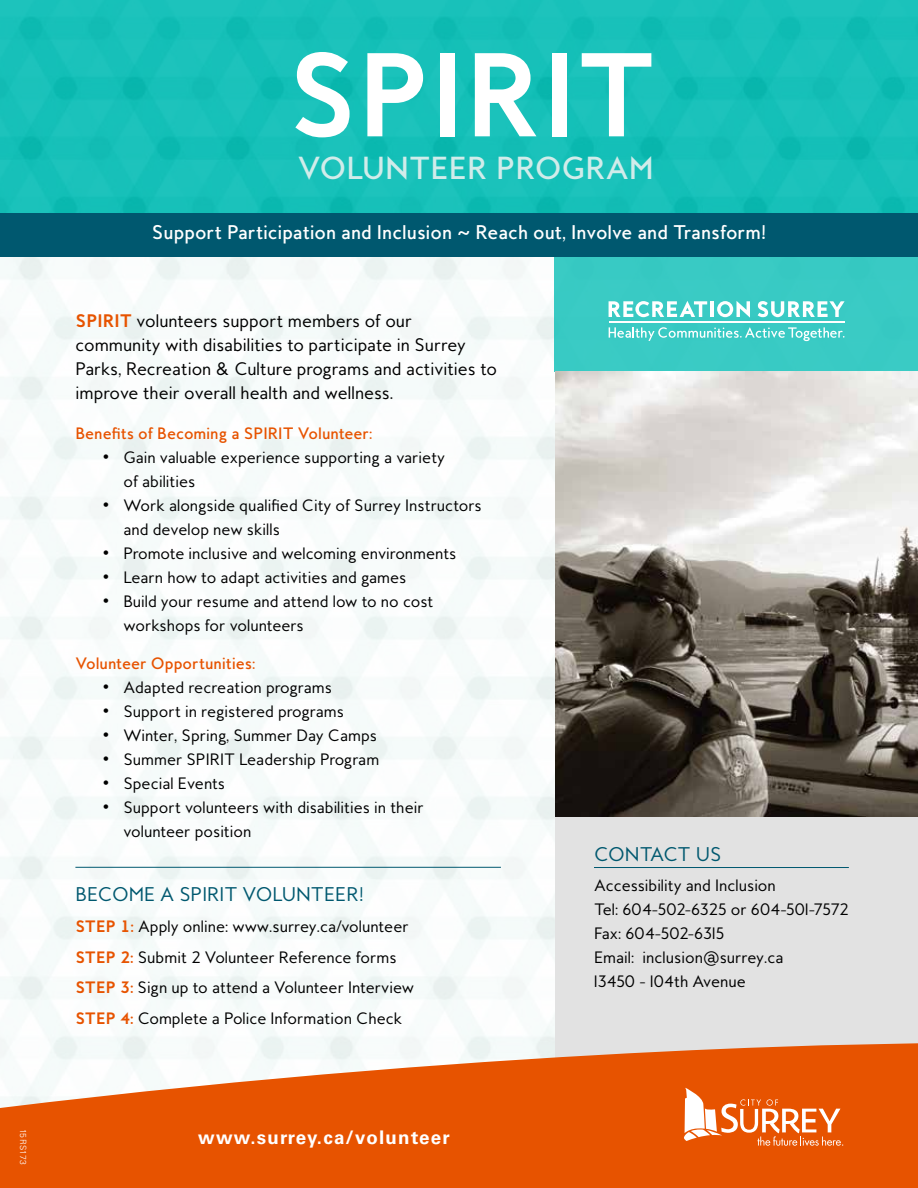
<style>
.page{position:relative;width:918px;height:1188px;background:#fff}
.page>*{position:absolute;margin:0;border:0;box-sizing:border-box;transform-origin:0 0}
.t1{font:700 108px "MB Empire";color:#fff}
.t2{font:500 28.95px "MB Empire";color:#d1ecea}
.t3{font:700 18.75px "Univers";letter-spacing:.065em;color:#fff}
.t4{font:500 18px "MB Empire";color:#fff}
.t5{font:18px "MB Empire";color:#00586f}
.t6{font:16.5px/24px "MB Empire";color:#000}
.t7{font:700 16.5px "MB Empire";color:#e75300}
.t8{font:15px/24px "MB Empire";color:#000}
.t9{font:500 15px "MB Empire";color:#e75300}
.t10{font:300 8.55px "Univers";letter-spacing:.025em;color:#fff}
.s1{font-weight:700;font-size:30px}
.s2{font-weight:700;color:#e75300}
</style>
<div class="page">
<img style="left:0;top:0;width:918px;height:1043px">
<div style="left:555px;top:372px;width:363px;height:816px;background:#e2e2e2"></div>
<hr style="left:75px;top:867px;width:426px;height:1px;background:#00586f">
<div style="left:0;top:213px;width:918px;height:43px;background:#00586f"></div>
<div style="left:554px;top:257px;width:364px;height:114px;background:#39cac4"></div>
<svg style="left:609px;top:301px;width:98px;height:16px"></svg>
<hr style="left:710px;top:301px;width:4px;height:16px;background:#fff">
<svg style="left:717px;top:301px;width:33px;height:17px"></svg>
<svg style="left:758px;top:301px;width:87px;height:16px"></svg>
<svg style="left:609px;top:327px;width:236px;height:14px"></svg>
<hr style="left:609px;top:321px;width:236px;height:2px;background:#fff">
<hr style="left:594px;top:867px;width:255px;height:1px;background:#00586f">
<svg style="left:0;top:1043px;width:918px;height:145px;fill:#e75300"></svg>
<svg style="left:684px;top:1088px;width:159px;height:58px;background:#ed8043"></svg>
<img style="left:555px;top:372px;width:363px;height:444px">
<p class="t10" style="left:28px;top:1129px;width:37px;rotate:90deg">15RS173</p>
<h1 class="t1" style="left:287px;top:26px;width:371px">SPIRIT</h1>
<h2 class="t2" style="left:298px;top:149px;width:357px">Volunteer Program</h2>
<p class="t4" style="left:152px;top:221px;width:616px">Support Participation and Inclusion ~ Reach out, Involve and Transform!</p>
<p class="t6" style="left:76px;top:309px;width:423px;text-indent:61px">volunteers support members of our community with disabilities to participate in Surrey Parks, Recreation &amp; Culture programs and activities to improve their overall health and wellness.</p>
<p class="t7" style="left:76px;top:310px;width:21px">SPIRIT</p>
<p class="t9" style="left:75px;top:424px;width:299px">Benefits of Becoming a SPIRIT Volunteer:</p>
<p class="t8" style="left:123px;top:446px;width:323px;text-indent:-22px"><span class="s1">•</span> Gain valuable experience supporting a variety of abilities</p>
<p class="t8" style="left:123px;top:494px;width:360px;text-indent:-22px"><span class="s1">•</span> Work alongside qualified City of Surrey Instructors and develop new skills</p>
<p class="t8" style="left:101px;top:542px;width:357px"><span class="s1">•</span> Promote inclusive and welcoming environments</p>
<p class="t8" style="left:101px;top:566px;width:307px"><span class="s1">•</span> Learn how to adapt activities and games</p>
<p class="t8" style="left:123px;top:590px;width:312px;text-indent:-22px"><span class="s1">•</span> Build your resume and attend low to no cost workshops for volunteers</p>
<p class="t9" style="left:75px;top:653px;width:182px">Volunteer Opportunities:</p>
<p class="t8" style="left:101px;top:675px;width:233px"><span class="s1">•</span> Adapted recreation programs</p>
<p class="t8" style="left:101px;top:699px;width:244px"><span class="s1">•</span> Support in registered programs</p>
<p class="t8" style="left:101px;top:723px;width:278px"><span class="s1">•</span> Winter, Spring, Summer Day Camps</p>
<p class="t8" style="left:101px;top:747px;width:280px"><span class="s1">•</span> Summer SPIRIT Leadership Program</p>
<p class="t8" style="left:101px;top:771px;width:126px"><span class="s1">•</span> Special Events</p>
<p class="t8" style="left:123px;top:795px;width:302px;text-indent:-22px"><span class="s1">•</span> Support volunteers with disabilities in their volunteer position</p>
<p class="t5" style="left:75px;top:883px;width:249px">Become a SPIRIT Volunteer</p>
<p class="t5" style="left:359px;top:883px;width:7px">!</p>
<p class="t8" style="left:75px;top:911px;width:340px;line-height:30.8px"><span class="s2">STEP 1:</span> Apply online: www.surrey.ca/volunteer <span class="s2">STEP 2:</span> Submit 2 Volunteer Reference forms <span class="s2">STEP 3:</span> Sign up to attend a Volunteer Interview <span class="s2">STEP 4:</span> Complete a Police Information Check</p>
<p class="t3" style="left:198px;top:1126px;width:253px">www.surrey.ca/volunteer</p>
<p class="t5" style="left:594px;top:842px;width:60px">Contact</p>
<p class="t5" style="left:696px;top:842px;width:13px">Us</p>
<p class="t8" style="left:594px;top:874px;width:256px">Accessibility and Inclusion<br>Tel: 604-502-6325 or 604-501-7572<br>Fax: 604-502-6315<br>Email: inclusion@surrey.ca<br>13450 - 104th Avenue</p>
</div>
